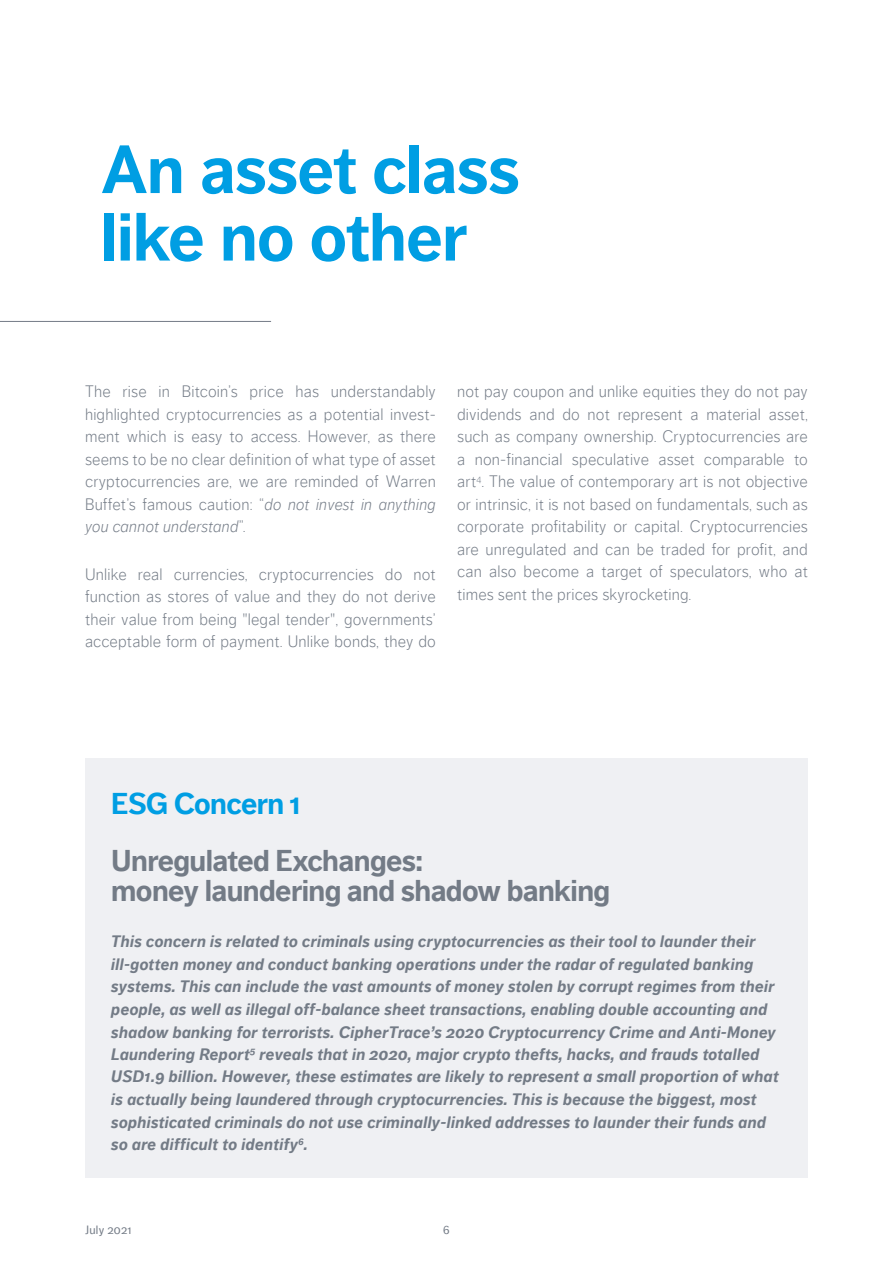
<style>
.page{position:relative;width:893px;height:1263px;background:#fff}
.page>*{position:absolute;margin:0;border:0;box-sizing:border-box;transform-origin:0 0}
.t1{font:700 67.5px/67.5px "Dagny Web W03";letter-spacing:-.01em;color:#009ee3}
.t2{font:700 30px/30px "Dagny Web W03";letter-spacing:-.02em;color:#737b86}
.t3{font:700 30px "Dagny Web W03";letter-spacing:-.02em;color:#009ee3}
.t4{font:300 16.5px/22.5px "Dagny Web W03";letter-spacing:.01em;color:#737b86;text-align:justify}
.t5{font:italic 700 16.5px/22.5px "Dagny Web W03";letter-spacing:.02em;color:#737b86}
.t6{font:12px "Dagny Web W03";letter-spacing:.025em;color:#737b86}
.s1{font-style:italic}
</style>
<div class="page">
<hr style="left:0;top:321px;width:271px;height:1px;background:#737b86">
<div style="left:85px;top:758px;width:723px;height:420px;background:#eff0f3"></div>
<h1 class="t1" style="left:101px;top:136px;width:420px">An asset class like no other</h1>
<p class="t4" style="left:85px;top:380px;width:352px">The rise in Bitcoin’s price has understandably highlighted cryptocurrencies as a potential invest&shy;ment which is easy to access. However, as there seems to be no clear definition of what type of asset cryptocurrencies are, we are reminded of Warren Buffet’s famous caution: “<span class="s1">do not invest in anything you cannot understand</span>”.</p>
<p class="t4" style="left:85px;top:563px;width:352px">Unlike real currencies, cryptocurrencies do not function as stores of value and they do not derive their value from being "legal tender", governments’ acceptable form of payment. Unlike bonds, they do</p>
<p class="t4" style="left:457px;top:380px;width:352px">not pay coupon and unlike equities they do not pay dividends and do not represent a material asset, such as company ownership. Cryptocurrencies are a non-financial speculative asset comparable to art<sup>4</sup>. The value of contemporary art is not objective or intrinsic, it is not based on fundamentals, such as corporate profitability or capital. Cryptocurrencies are unregulated and can be traded for profit, and can also become a target of speculators, who at times sent the prices skyrocketing.</p>
<h2 class="t3" style="left:111px;top:786px;width:192px">ESG Concern 1</h2>
<h2 class="t2" style="left:111px;top:846px;width:501px">Unregulated Exchanges:<br>money laundering and shadow banking</h2>
<p class="t5" style="left:111px;top:931px;width:669px">This concern is related to criminals using cryptocurrencies as their tool to launder their ill-gotten money and conduct banking operations under the radar of regulated banking systems. This can include the vast amounts of money stolen by corrupt regimes from their people, as well as illegal off-balance sheet transactions, enabling double accounting and shadow banking for terrorists. CipherTrace’s 2020 Cryptocurrency Crime and Anti-Money Laundering Report<sup>5</sup> reveals that in 2020, major crypto thefts, hacks, and frauds totalled USD1.9 billion. However, these estimates are likely to represent a small proportion of what is actually being laundered through cryptocurrencies. This is because the biggest, most sophisticated criminals do not use criminally-linked addresses to launder their funds and so are difficult to identify<sup>6</sup>.</p>
<p class="t6" style="left:85px;top:1223px;width:48px">July 2021</p>
<p class="t6" style="left:443px;top:1223px;width:8px">6</p>
</div>
